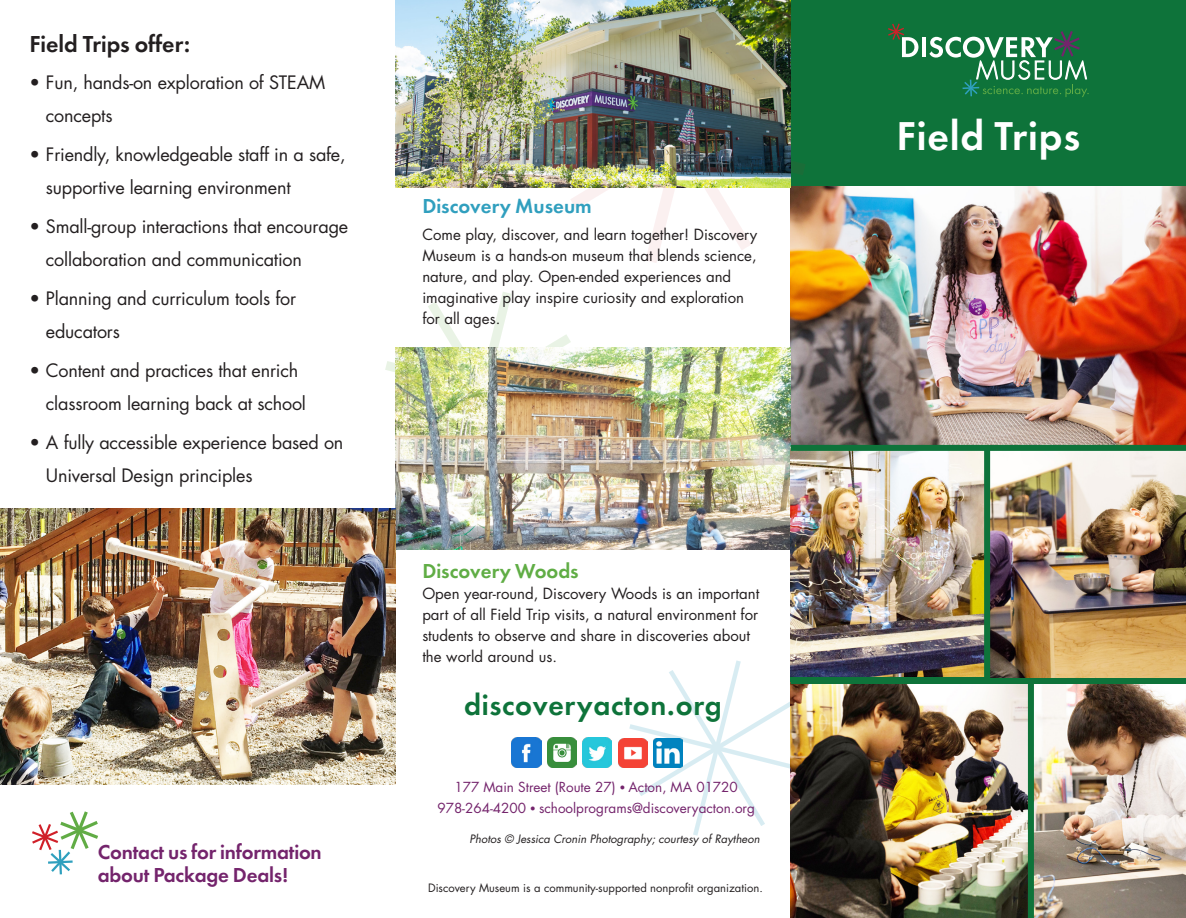
<style>
.page{position:relative;width:1186px;height:918px;background:#fff}
.page>*{position:absolute;margin:0;border:0;box-sizing:border-box;transform-origin:0 0}
.t1{font:41.85px "Futura Dem Bld";letter-spacing:.02em;color:#fff}
.t2{font:30px "Futura Dem Bld";letter-spacing:.02em;color:#0e733a}
.t3{font:24px "Futura Dem Bld";color:#231f20}
.t4{font:21px/23px "Futura Dem Bld";letter-spacing:-.01em;color:#74246c}
.t5{font:21px "Futura Dem Bld";color:#309fbe}
.t6{font:21px "Futura Dem Bld";color:#60ad45}
.t7{font:18px/33px "Futura";letter-spacing:-.01em;color:#231f20}
.t8{font:15px/21px "Futura";color:#231f20}
.t9{font:13.5px "Futura";color:#74246c}
.t10{font:11.25px "Futura";color:#231f20}
.t11{font:italic 11.25px "Futura";color:#231f20}
</style>
<div class="page">
<svg style="left:629px;top:656px;width:162px;height:185px"></svg>
<div style="left:791px;top:0;width:395px;height:918px;background:#0e733a"></div>
<img style="left:791px;top:187px;width:395px;height:258px">
<img style="left:791px;top:684px;width:237px;height:234px">
<img style="left:1034px;top:684px;width:152px;height:234px">
<img style="left:512px;top:738px;width:29px;height:29px">
<img style="left:547px;top:738px;width:29px;height:29px">
<img style="left:583px;top:738px;width:29px;height:29px">
<img style="left:618px;top:738px;width:29px;height:30px">
<img style="left:653px;top:738px;width:30px;height:30px">
<svg style="left:545px;top:77px;width:273px;height:199px"></svg>
<svg style="left:385px;top:292px;width:205px;height:80px"></svg>
<img style="left:990px;top:451px;width:196px;height:227px">
<hr style="left:922px;top:37px;width:4px;height:20px;background:#fff">
<svg style="left:888px;top:24px;width:30px;height:33px"></svg>
<svg style="left:929px;top:31px;width:160px;height:66px"></svg>
<img style="left:395px;top:348px;width:396px;height:202px">
<img style="left:395px;top:0;width:396px;height:187px">
<img style="left:791px;top:451px;width:193px;height:225px">
<img style="left:0;top:509px;width:395px;height:276px">
<svg style="left:32px;top:811px;width:66px;height:63px"></svg>
<p class="t3" style="left:29px;top:28px;width:163px">Field Trips offer:</p>
<p class="t7" style="left:46px;top:66px;width:281px;text-indent:-17px">• Fun, hands-on exploration of STEAM concepts</p>
<p class="t7" style="left:46px;top:138px;width:301px;text-indent:-17px">• Friendly, knowledgeable staff in a safe, supportive learning environment</p>
<p class="t7" style="left:46px;top:210px;width:304px;text-indent:-17px">• Small-group interactions that encourage collaboration and communication</p>
<p class="t7" style="left:46px;top:282px;width:252px;text-indent:-17px">• Planning and curriculum tools for educators</p>
<p class="t7" style="left:46px;top:354px;width:262px;text-indent:-17px">• Content and practices that enrich classroom learning back at school</p>
<p class="t7" style="left:46px;top:426px;width:299px;text-indent:-17px">• A fully accessible experience based on<br>Universal Design principles</p>
<p class="t4" style="left:98px;top:842px;width:226px">Contact us for information about Package Deals!</p>
<p class="t5" style="left:422px;top:192px;width:171px">Discovery Museum</p>
<p class="t8" style="left:422px;top:224px;width:336px">Come play, discover, and learn together! Discovery Museum is a hands-on museum that blends science, nature, and play. Open-ended experiences and imaginative play inspire curiosity and exploration for all ages.</p>
<p class="t6" style="left:422px;top:557px;width:158px">Discovery Woods</p>
<p class="t8" style="left:422px;top:583px;width:339px">Open year-round, Discovery Woods is an important part of all Field Trip visits, a natural environment for students to observe and share in discoveries about the world around us.</p>
<p class="t2" style="left:464px;top:685px;width:259px">discoveryacton.org</p>
<p class="t9" style="left:454px;top:778px;width:285px">177 Main Street (Route 27) <sup>●</sup> Acton, MA 01720</p>
<p class="t9" style="left:437px;top:799px;width:319px">978-264-4200 <sup>●</sup> schoolprograms@discoveryacton.org</p>
<p class="t11" style="left:469px;top:831px;width:292px">Photos © Jessica Cronin Photography; courtesy of Raytheon</p>
<p class="t10" style="left:428px;top:880px;width:336px">Discovery Museum is a community-supported nonprofit organization.</p>
<p class="t1" style="left:896px;top:108px;width:185px">Field Trips</p>
</div>
